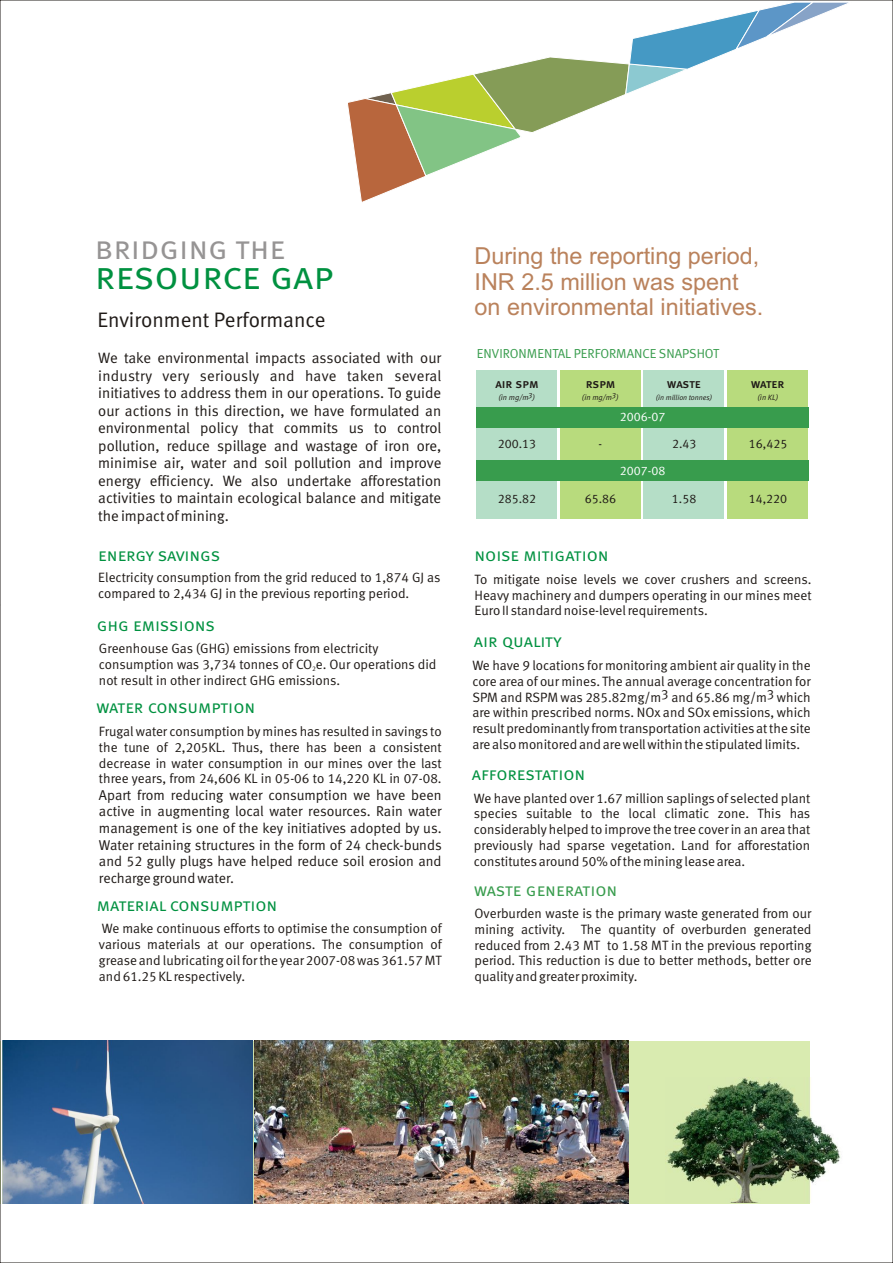
<style>
.page{position:relative;width:893px;height:1263px;background:#fff}
.page>*{position:absolute;margin:0;border:0;box-sizing:border-box;transform-origin:0 0}
.t1{font:39.15px "Meta Normal Caps";color:#009140}
.t2{font:33px "Meta Normal Caps";color:#969494}
.t3{font:23.4px/25.7px "Arial";color:#ba825c}
.t4{font:21px "Meta Normal LF";color:#1f1a17}
.t5{font:18px "Meta Normal Caps";letter-spacing:-.01em;color:#009140}
.t6{font:18px "Meta Normal LF Caps";letter-spacing:-.01em;color:#389c4d}
.t7{font:15px/17.5px "Meta Normal LF";color:#1f1a17;text-align:justify}
.t8{font:14.25px/16.6px "Meta Normal LF";color:#1f1a17;text-align:justify}
.t9{font:13.5px/15.8px "Meta Normal LF";color:#1f1a17;text-align:justify}
.t10{font:13.05px "Meta Normal LF";color:#389c4d}
.t11{font:12.6px "Meta Medium LF Caps";color:#1f1a17}
.t12{font:12.45px "Meta Normal LF";color:#1f1a17}
.t13{font:12.45px "Meta Normal LF";color:#fff}
.t14{font:italic 7.65px "Meta Normal";color:#1f1a17}
.t15{font:italic 7.35px "Meta Normal";color:#1f1a17}
.t16{font:6.75px "Meta Normal LF";color:#1f1a17}
</style>
<div class="page">
<svg style="left:347px;top:2px;width:501px;height:200px"></svg>
<div style="left:476px;top:370px;width:81px;height:149px;background:#b5dec7"></div>
<div style="left:560px;top:370px;width:80px;height:149px;background:#b8db7d"></div>
<div style="left:643px;top:370px;width:81px;height:149px;background:#b5dec7"></div>
<div style="left:727px;top:370px;width:81px;height:149px;background:#b8db7d"></div>
<div style="left:476px;top:407px;width:332px;height:20px;background:#389c4d"></div>
<div style="left:476px;top:460px;width:332px;height:21px;background:#389c4d"></div>
<div style="left:2px;top:1041px;width:807px;height:162px;background:#d9ebb0"></div>
<img style="left:2px;top:1041px;width:251px;height:162px">
<img style="left:255px;top:1041px;width:373px;height:162px">
<img style="left:667px;top:1077px;width:174px;height:125px">
<h2 class="t2" style="left:95px;top:228px;width:192px">bridging the</h2>
<h1 class="t1" style="left:95px;top:253px;width:240px">resource gap</h1>
<h3 class="t4" style="left:97px;top:308px;width:230px">Environment Performance</h3>
<p class="t7" style="left:98px;top:349px;width:345px">We take environmental impacts associated with our industry very seriously and have taken several initiatives to address them in our operations. To guide our actions in this direction, we have formulated an environmental policy that commits us to control pollution, reduce spillage and wastage of iron ore, minimise air, water and soil pollution and improve energy efficiency. We also undertake afforestation activities to maintain ecological balance and mitigate the impactofmining.</p>
<h3 class="t5" style="left:98px;top:544px;width:124px">energy savings</h3>
<p class="t9" style="left:98px;top:570px;width:344px">Electricity consumption from the grid reduced to 1,874 GJ as compared to 2,434 GJ in the previous reporting period.</p>
<h3 class="t5" style="left:97px;top:614px;width:120px">ghg emissions</h3>
<p class="t9" style="left:99px;top:640px;width:339px">Greenhouse Gas (GHG) emissions from electricity consumption was 3,734 tonnes of CO e. Our operations did</p>
<p class="t16" style="left:312px;top:665px;width:5px">2</p>
<p class="t9" style="left:99px;top:673px;width:243px">not result in other indirect GHG emissions.</p>
<h3 class="t5" style="left:97px;top:697px;width:160px">water consumption</h3>
<p class="t9" style="left:99px;top:723px;width:344px">Frugalwater consumption by mines has resulted in savings to the tune of 2,205KL. Thus, there has been a consistent decrease in water consumption in our mines over the last three years, from 24,606 KL in 05-06 to 14,220 KL in 07-08.</p>
<p class="t8" style="left:99px;top:786px;width:344px">Apart from reducing water consumption we have been active in augmenting local water resources. Rain water management is one of the key initiatives adopted by us.<br>Water retaining structures in the form of 24 check-bunds and 52 gully plugs have helped reduce soil erosion and recharge ground water.</p>
<h3 class="t5" style="left:97px;top:895px;width:182px">material consumption</h3>
<p class="t9" style="left:99px;top:921px;width:344px">We make continuous efforts to optimise the consumption of various materials at our operations. The consumption of grease and lubricating oilfor the year 2007-08 was 361.57 MT and 61.25 KL respectively.</p>
<h3 class="t3" style="left:475px;top:245px;width:290px">During the reporting period,<br>INR 2.5 million was spent on environmental initiatives.</h3>
<p class="t10" style="left:477px;top:346px;width:244px">ENVIRONMENTAL PERFORMANCE SNAPSHOT</p>
<p class="t11" style="left:495px;top:377px;width:45px">air spm</p>
<p class="t14" style="left:529px;top:390px;width:6px">3</p>
<p class="t11" style="left:586px;top:377px;width:31px">rspm</p>
<p class="t14" style="left:612px;top:390px;width:6px">3</p>
<p class="t11" style="left:667px;top:377px;width:35px">waste</p>
<p class="t15" style="left:656px;top:393px;width:58px">(in million tonnes)</p>
<p class="t14" style="left:498px;top:393px;width:38px">(in mg/m )</p>
<p class="t14" style="left:582px;top:393px;width:38px">(in mg/m )</p>
<p class="t13" style="left:620px;top:410px;width:47px">2006-07</p>
<p class="t11" style="left:751px;top:376px;width:35px">water</p>
<p class="t14" style="left:757px;top:393px;width:22px">(in KL)</p>
<p class="t12" style="left:498px;top:436px;width:40px">200.13</p>
<p class="t12" style="left:599px;top:436px;width:5px">-</p>
<p class="t12" style="left:672px;top:436px;width:26px">2.43</p>
<p class="t12" style="left:749px;top:436px;width:40px">16,425</p>
<p class="t13" style="left:620px;top:463px;width:47px">2007-08</p>
<p class="t12" style="left:498px;top:491px;width:40px">285.82</p>
<p class="t12" style="left:585px;top:491px;width:33px">65.86</p>
<p class="t12" style="left:672px;top:491px;width:26px">1.58</p>
<p class="t12" style="left:749px;top:491px;width:40px">14,220</p>
<h3 class="t5" style="left:475px;top:544px;width:136px">noise mitigation</h3>
<p class="t9" style="left:475px;top:571px;width:339px">To mitigate noise levels we cover crushers and screens.<br>Heavy machinery and dumpers operating in our mines meet Euro II standard noise-levelrequirements.</p>
<h3 class="t5" style="left:474px;top:630px;width:89px">air quality</h3>
<p class="t9" style="left:472px;top:657px;width:340px">We have 9 locations for monitoring ambient air quality in the core area of our mines. The annual average concentration for SPM and RSPM was 285.82mg/m3 and 65.86 mg/m3 which are within prescribed norms. NOx and SOx emissions, which resultpredominantly from transportation activities at the site are also monitored and are well within the stipulated limits.</p>
<h3 class="t5" style="left:472px;top:764px;width:115px">afforestation</h3>
<p class="t9" style="left:474px;top:790px;width:338px">We have planted over 1.67 million saplings of selected plant species suitable to the local climatic zone. This has considerably helped to improve the tree cover in an area that previously had sparse vegetation. Land for afforestation constitutesaround 50% of the mining lease area.</p>
<h3 class="t6" style="left:475px;top:879px;width:144px">waste generation</h3>
<p class="t9" style="left:475px;top:905px;width:338px">Overburden waste is the primary waste generated from our mining activity. The quantity of overburden generated reduced from 2.43 MT to 1.58 MT in the previous reporting period. This reduction is due to better methods, better ore quality and greater proximity.</p>
</div>
